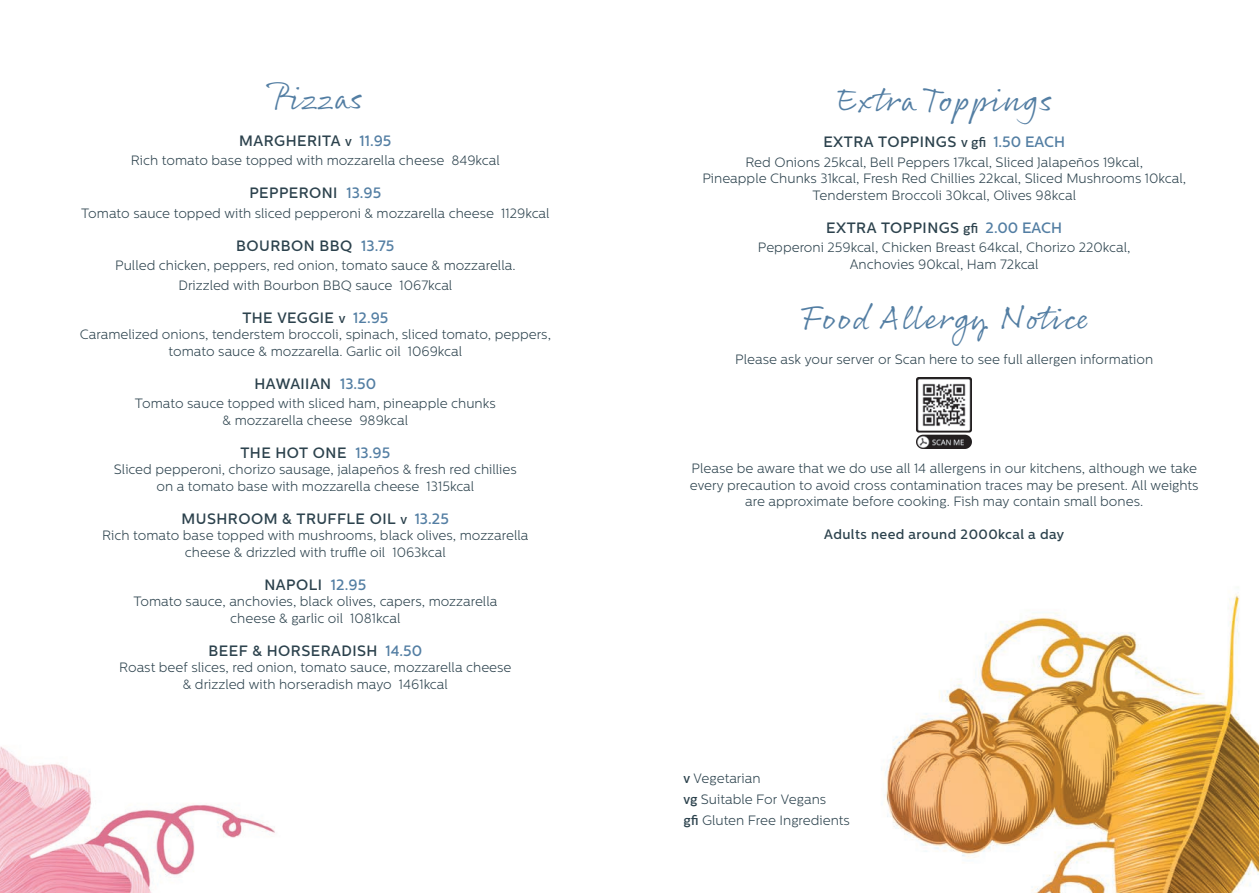
<style>
.page{position:relative;width:1259px;height:893px;background:#fff}
.page>*{position:absolute;margin:0;border:0;box-sizing:border-box;transform-origin:0 0}
.t1{font:34.5px "Rollerscript Smooth";letter-spacing:.03em;color:#537ea3}
.t2{font:500 15px "Centrale Sans";letter-spacing:.03em;color:#2c424d}
.t3{font:300 13.5px/16.5px "Centrale Sans";color:#2c424d;text-align:center}
.t4{font:500 13.5px "Centrale Sans";letter-spacing:.03em;color:#2c424d}
.s1{font-size:13.5px}
.s2{color:#537ea3}
.s3{font-weight:500}
</style>
<div class="page">
<img style="left:881px;top:377px;width:378px;height:516px">
<img style="left:0;top:746px;width:275px;height:147px">
<img style="left:917px;top:378px;width:54px;height:71px">
<h1 class="t1" style="left:268px;top:76px;width:95px">Pizzas</h1>
<p class="t2" style="left:239px;top:132px;width:154px">MARGHERITA <span class="s1">v</span> <span class="s2">11.95</span></p>
<p class="t3" style="left:131px;top:152px;width:370px">Rich tomato base topped with mozzarella cheese 849kcal</p>
<p class="t2" style="left:249px;top:184px;width:133px">PEPPERONI <span class="s2">13.95</span></p>
<p class="t3" style="left:81px;top:205px;width:470px">Tomato sauce topped with sliced pepperoni &amp; mozzarella cheese 1129kcal</p>
<p class="t2" style="left:236px;top:237px;width:160px">BOURBON BBQ <span class="s2">13.75</span></p>
<p class="t3" style="left:115px;top:256px;width:402px;line-height:19.5px">Pulled chicken, peppers, red onion, tomato sauce &amp; mozzarella.<br>Drizzled with Bourbon BBQ sauce 1067kcal</p>
<p class="t2" style="left:242px;top:309px;width:148px">THE VEGGIE <span class="s1">v</span> <span class="s2">12.95</span></p>
<p class="t3" style="left:80px;top:326px;width:473px">Caramelized onions, tenderstem broccoli, spinach, sliced tomato, peppers, tomato sauce &amp; mozzarella. Garlic oil 1069kcal</p>
<p class="t2" style="left:254px;top:375px;width:123px">HAWAIIAN <span class="s2">13.50</span></p>
<p class="t3" style="left:135px;top:395px;width:362px">Tomato sauce topped with sliced ham, pineapple chunks &amp; mozzarella cheese 989kcal</p>
<p class="t2" style="left:240px;top:444px;width:151px">THE HOT ONE <span class="s2">13.95</span></p>
<p class="t3" style="left:114px;top:461px;width:404px">Sliced pepperoni, chorizo sausage, jalapeños &amp; fresh red chillies on a tomato base with mozzarella cheese 1315kcal</p>
<p class="t2" style="left:182px;top:510px;width:269px">MUSHROOM &amp; TRUFFLE OIL <span class="s1">v</span> <span class="s2">13.25</span></p>
<p class="t3" style="left:102px;top:527px;width:428px">Rich tomato base topped with mushrooms, black olives, mozzarella cheese &amp; drizzled with truffle oil 1063kcal</p>
<p class="t2" style="left:264px;top:576px;width:103px">NAPOLI <span class="s2">12.95</span></p>
<p class="t3" style="left:133px;top:593px;width:365px">Tomato sauce, anchovies, black olives, capers, mozzarella cheese &amp; garlic oil 1081kcal</p>
<p class="t2" style="left:209px;top:642px;width:215px">BEEF &amp; HORSERADISH <span class="s2">14.50</span></p>
<p class="t3" style="left:119px;top:659px;width:394px">Roast beef slices, red onion, tomato sauce, mozzarella cheese &amp; drizzled with horseradish mayo 1461kcal</p>
<h1 class="t1" style="left:836px;top:77px;width:217px">Extra Toppings</h1>
<p class="t2" style="left:823px;top:133px;width:243px">EXTRA TOPPINGS <span class="s1">v gfi</span> <span class="s2">1.50 EACH</span></p>
<p class="t3" style="left:702px;top:154px;width:485px">Red Onions 25kcal, Bell Peppers 17kcal, Sliced Jalapeños 19kcal,<br>Pineapple Chunks 31kcal, Fresh Red Chillies 22kcal, Sliced Mushrooms 10kcal,<br>Tenderstem Broccoli 30kcal, Olives 98kcal</p>
<p class="t2" style="left:826px;top:219px;width:237px">EXTRA TOPPINGS <span class="s1">gfi</span> <span class="s2">2.00 EACH</span></p>
<p class="t3" style="left:758px;top:239px;width:374px">Pepperoni 259kcal, Chicken Breast 64kcal, Chorizo 220kcal,<br>Anchovies 90kcal, Ham 72kcal</p>
<h1 class="t1" style="left:799px;top:296px;width:291px">Food Allergy Notice</h1>
<p class="t3" style="left:735px;top:351px;width:420px">Please ask your server or Scan here to see full allergen information</p>
<p class="t3" style="left:690px;top:460px;width:510px">Please be aware that we do use all 14 allergens in our kitchens, although we take every precaution to avoid cross contamination traces may be present. All weights are approximate before cooking. Fish may contain small bones.</p>
<p class="t4" style="left:824px;top:527px;width:241px">Adults need around 2000kcal a day</p>
<p class="t3" style="left:683px;top:768px;width:168px;line-height:20.7px;text-align:left"><span class="s3">v</span> Vegetarian<br><span class="s3">vg</span> Suitable For Vegans<br><span class="s3">gfi</span> Gluten Free Ingredients</p>
</div>
